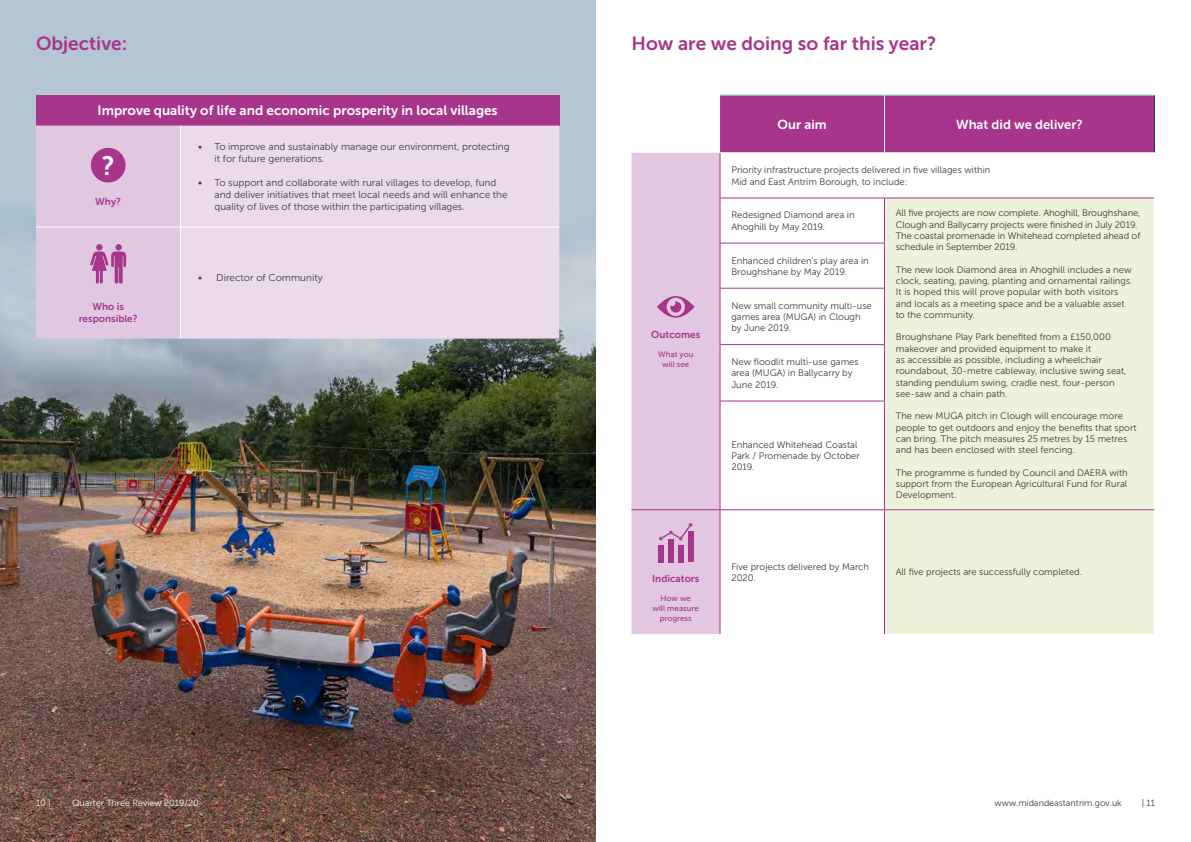
<style>
.page{position:relative;width:1191px;height:842px;background:#fff}
.page>*{position:absolute;margin:0;border:0;box-sizing:border-box;transform-origin:0 0}
.t1{font:26.5px "Museo Sans 700";color:#fff}
.t2{font:19px "Museo Sans 700";color:#a7358b}
.t3{font:13.5px "Museo Sans 700";color:#fff}
.t4{font:13px "Museo Sans 700";color:#fff}
.t5{font:10px/12px "Museo Sans 300";color:#3c3c3b}
.t6{font:10px/12px "Museo Sans 700";color:#a7358b;text-align:center}
.t7{font:9.4px/11.3px "Museo Sans 300";color:#3c3c3b}
.t8{font:9px "Museo Sans 300";color:#3c3c3b}
.t9{font:9px "Museo Sans 300";color:#fff}
.t10{font:8px/9.6px "Museo Sans 500";color:#a7358b;text-align:center}
</style>
<div class="page">
<div style="left:0;top:0;width:595px;height:842px;background:#b5c6d3"></div>
<img style="left:0;top:204px;width:595px;height:638px">
<div style="left:36px;top:95px;width:523px;height:31px;background:#a7358b"></div>
<div style="left:181px;top:126px;width:378px;height:213px;background:#ebdaec"></div>
<hr style="left:180px;top:126px;width:1px;height:101px;background:#fff">
<hr style="left:180px;top:227px;width:379px;height:1px;background:#fff">
<hr style="left:180px;top:227px;width:1px;height:112px;background:#fff">
<svg style="left:36px;top:126px;width:144px;height:213px;background:#debfdc"></svg>
<div style="left:720px;top:96px;width:434px;height:57px;background:#a7358b"></div>
<div style="left:631px;top:153px;width:89px;height:481px;background:#e2c7e1"></div>
<svg style="left:721px;top:197px;width:433px;height:314px"></svg>
<div style="left:884px;top:199px;width:270px;height:435px;background:#ecf3da"></div>
<hr style="left:720px;top:95px;width:164px;height:1px;background:#7ac6b6">
<hr style="left:884px;top:95px;width:270px;height:1px;background:#7ac6b6">
<hr style="left:884px;top:95px;width:1px;height:58px;background:#fff">
<hr style="left:1154px;top:95px;width:1px;height:58px;background:#003869">
<hr style="left:720px;top:153px;width:1px;height:45px;background:#a7358b">
<hr style="left:720px;top:198px;width:1px;height:45px;background:#a7358b">
<hr style="left:720px;top:243px;width:1px;height:45px;background:#a7358b">
<hr style="left:720px;top:288px;width:1px;height:57px;background:#a7358b">
<hr style="left:720px;top:345px;width:1px;height:56px;background:#a7358b">
<hr style="left:720px;top:198px;width:164px;height:1px;background:#a7358b">
<hr style="left:720px;top:243px;width:164px;height:1px;background:#a7358b">
<hr style="left:720px;top:288px;width:164px;height:1px;background:#a7358b">
<hr style="left:720px;top:344px;width:164px;height:1px;background:#a7358b">
<hr style="left:720px;top:401px;width:164px;height:1px;background:#a7358b">
<hr style="left:720px;top:401px;width:1px;height:108px;background:#a7358b">
<hr style="left:631px;top:509px;width:89px;height:1px;background:#a7358b">
<hr style="left:720px;top:509px;width:164px;height:1px;background:#a7358b">
<hr style="left:884px;top:510px;width:1px;height:124px;background:#a7358b">
<hr style="left:720px;top:510px;width:1px;height:124px;background:#a7358b">
<hr style="left:884px;top:198px;width:1px;height:45px;background:#a7358b">
<hr style="left:884px;top:243px;width:1px;height:45px;background:#a7358b">
<hr style="left:884px;top:288px;width:1px;height:56px;background:#a7358b">
<hr style="left:884px;top:345px;width:1px;height:56px;background:#a7358b">
<hr style="left:884px;top:401px;width:1px;height:108px;background:#a7358b">
<hr style="left:884px;top:198px;width:270px;height:1px;background:#a7358b">
<hr style="left:884px;top:509px;width:270px;height:1px;background:#a7358b">
<svg style="left:657px;top:296px;width:37px;height:22px"></svg>
<div style="left:658px;top:545px;width:6px;height:17px;background:#a7358b"></div>
<div style="left:668px;top:539px;width:5px;height:23px;background:#a7358b"></div>
<div style="left:678px;top:545px;width:5px;height:17px;background:#a7358b"></div>
<div style="left:688px;top:531px;width:5px;height:31px;background:#a7358b"></div>
<svg style="left:659px;top:523px;width:33px;height:17px"></svg>
<h2 class="t2" style="left:36px;top:33px;width:93px">Objective:</h2>
<h2 class="t2" style="left:631px;top:33px;width:306px">How are we doing so far this year?</h2>
<h3 class="t3" style="left:97px;top:103px;width:402px">Improve quality of life and economic prosperity in local villages</h3>
<h1 class="t1" style="left:102px;top:151px;width:14px">?</h1>
<p class="t6" style="left:95px;top:195px;width:27px">Why?</p>
<p class="t5" style="left:214px;top:141px;width:297px;text-indent:-16px">• To improve and sustainably manage our environment, protecting it for future generations.</p>
<p class="t5" style="left:214px;top:177px;width:295px;text-indent:-16px">• To support and collaborate with rural villages to develop, fund and deliver initiatives that meet local needs and will enhance the quality of lives of those within the participating villages.</p>
<p class="t6" style="left:79px;top:300px;width:61px">Who is responsible?</p>
<p class="t5" style="left:198px;top:271px;width:126px">• Director of Community</p>
<p class="t6" style="left:651px;top:328px;width:50px">Outcomes</p>
<p class="t10" style="left:658px;top:349px;width:37px">What you will see</p>
<p class="t6" style="left:652px;top:573px;width:49px">Indicators</p>
<p class="t10" style="left:652px;top:594px;width:48px">How we<br>will measure progress</p>
<h3 class="t4" style="left:777px;top:117px;width:51px">Our aim</h3>
<h3 class="t4" style="left:956px;top:117px;width:128px">What did we deliver?</h3>
<p class="t7" style="left:731px;top:164px;width:261px">Priority infrastructure projects delivered in five villages within<br>Mid and East Antrim Borough, to include:</p>
<p class="t7" style="left:731px;top:210px;width:125px">Redesigned Diamond area in<br>Ahoghill by May 2019.</p>
<p class="t7" style="left:896px;top:208px;width:246px">All five projects are now complete. Ahoghill, Broughshane, Clough and Ballycarry projects were finished in July 2019.<br>The coastal promenade in Whitehead completed ahead of schedule in September 2019.</p>
<p class="t7" style="left:896px;top:264px;width:238px">The new look Diamond area in Ahoghill includes a new clock, seating, paving, planting and ornamental railings.<br>It is hoped this will prove popular with both visitors and locals as a meeting space and be a valuable asset to the community.</p>
<p class="t7" style="left:896px;top:332px;width:232px">Broughshane Play Park benefited from a £150,000 makeover and provided equipment to make it<br>as accessible as possible, including a wheelchair roundabout, 30-metre cableway, inclusive swing seat, standing pendulum swing, cradle nest, four-person see-saw and a chain path.</p>
<p class="t7" style="left:896px;top:411px;width:242px">The new MUGA pitch in Clough will encourage more people to get outdoors and enjoy the benefits that sport can bring. The pitch measures 25 metres by 15 metres and has been enclosed with steel fencing.</p>
<p class="t7" style="left:896px;top:467px;width:233px;text-align:justify">The programme is funded by Council and DAERA with support from the European Agricultural Fund for Rural Development.</p>
<p class="t7" style="left:731px;top:255px;width:139px">Enhanced children’s play area in<br>Broughshane by May 2019.</p>
<p class="t7" style="left:731px;top:300px;width:142px">New small community multi-use games area (MUGA) in Clough by June 2019.</p>
<p class="t7" style="left:731px;top:356px;width:129px">New floodlit multi-use games area (MUGA) in Ballycarry by<br>June 2019.</p>
<p class="t7" style="left:731px;top:439px;width:130px">Enhanced Whitehead Coastal<br>Park / Promenade by October<br>2019.</p>
<p class="t7" style="left:731px;top:561px;width:139px">Five projects delivered by March<br>2020.</p>
<p class="t7" style="left:896px;top:567px;width:188px">All five projects are successfully completed.</p>
<p class="t9" style="left:36px;top:798px;width:16px">10 |</p>
<p class="t9" style="left:72px;top:798px;width:128px">Quarter Three Review 2019/20</p>
<p class="t8" style="left:994px;top:798px;width:129px">www.midandeastantrim.gov.uk</p>
<p class="t8" style="left:1141px;top:798px;width:15px">| 11</p>
</div>
